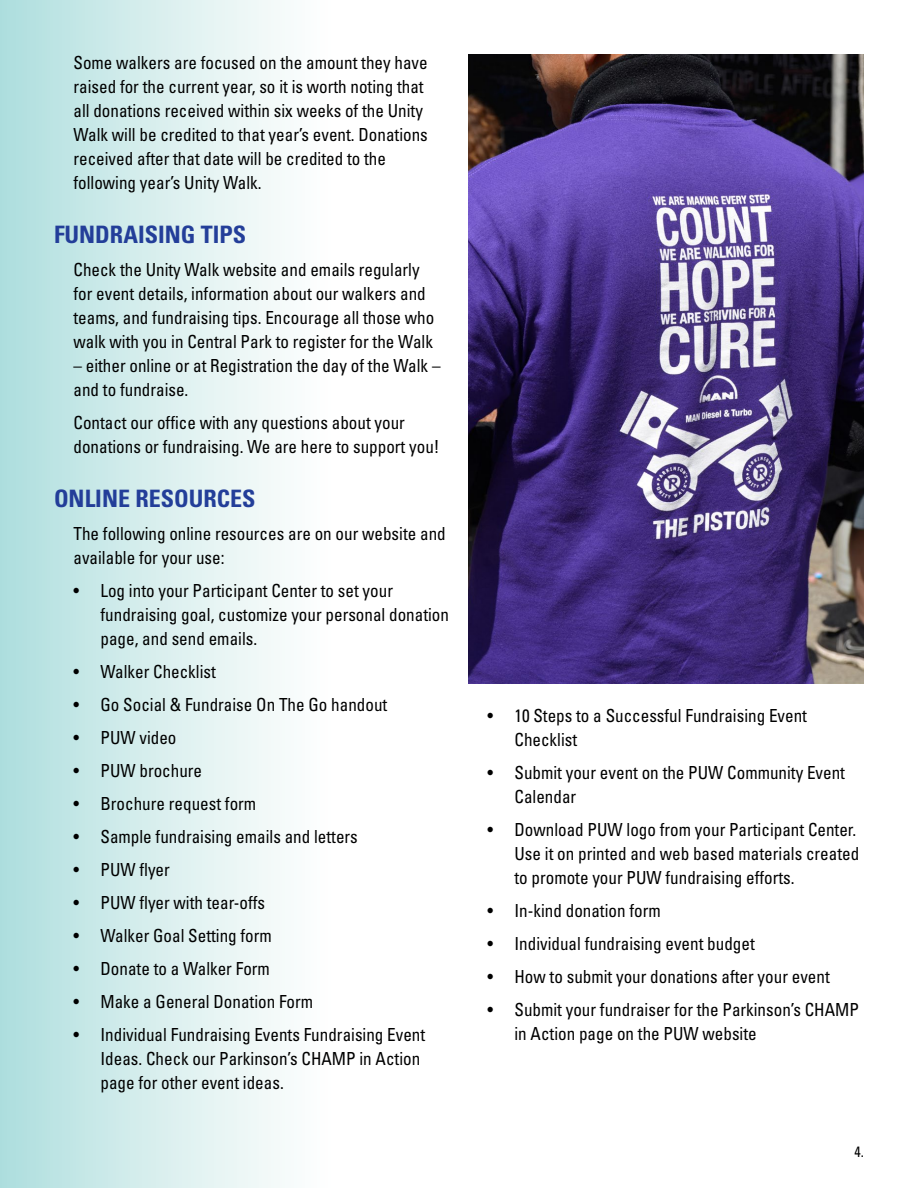
<style>
.page{position:relative;width:918px;height:1188px;background:#fff}
.page>*{position:absolute;margin:0;border:0;box-sizing:border-box;transform-origin:0 0}
.t1{font:700 condensed 24px "Univers";color:#233e99}
.t2{font:condensed 18px/24px "Univers";color:#000;scale:.95 1}
.t3{font:condensed 15px "Univers";color:#000;scale:.95 1}
</style>
<div class="page">
<svg style="left:0;top:0;width:280px;height:1188px"></svg>
<img style="left:468px;top:54px;width:396px;height:630px">
<p class="t2" style="left:74px;top:50px;width:375px">Some walkers are focused on the amount they have raised for the current year, so it is worth noting that all donations received within six weeks of the Unity Walk will be credited to that year’s event. Donations received after that date will be credited to the following year’s Unity Walk.</p>
<h1 class="t1" style="left:54px;top:219px;width:194px">FUNDRAISING TIPS</h1>
<p class="t2" style="left:74px;top:257px;width:381px">Check the Unity Walk website and emails regularly for event details, information about our walkers and teams, and fundraising tips. Encourage all those who walk with you in Central Park to register for the Walk</p>
<p class="t2" style="left:74px;top:353px;width:388px">– either online or at Registration the day of the Walk – and to fundraise.</p>
<p class="t2" style="left:74px;top:410px;width:387px">Contact our office with any questions about your donations or fundraising. We are here to support you!</p>
<h1 class="t1" style="left:54px;top:483px;width:203px">ONLINE RESOURCES</h1>
<p class="t2" style="left:74px;top:521px;width:393px">The following online resources are on our website and available for your use:</p>
<p class="t2" style="left:101px;top:578px;width:368px;text-indent:-27px">• Log into your Participant Center to set your fundraising goal, customize your personal donation page, and send emails.</p>
<p class="t2" style="left:74px;top:659px;width:151px">• Walker Checklist</p>
<p class="t2" style="left:74px;top:692px;width:332px">• Go Social &amp; Fundraise On The Go handout</p>
<p class="t2" style="left:74px;top:725px;width:110px">• PUW video</p>
<p class="t2" style="left:74px;top:758px;width:137px">• PUW brochure</p>
<p class="t2" style="left:74px;top:791px;width:194px">• Brochure request form</p>
<p class="t2" style="left:74px;top:824px;width:301px">• Sample fundraising emails and letters</p>
<p class="t2" style="left:74px;top:857px;width:103px">• PUW flyer</p>
<p class="t2" style="left:74px;top:890px;width:203px">• PUW flyer with tear-offs</p>
<p class="t2" style="left:74px;top:923px;width:210px">• Walker Goal Setting form</p>
<p class="t2" style="left:74px;top:956px;width:208px">• Donate to a Walker Form</p>
<p class="t2" style="left:74px;top:989px;width:254px">• Make a General Donation Form</p>
<p class="t2" style="left:101px;top:1022px;width:343px;text-indent:-27px">• Individual Fundraising Events Fundraising Event<br>Ideas. Check our Parkinson’s CHAMP in Action page for other event ideas.</p>
<p class="t2" style="left:515px;top:703px;width:309px;text-indent:-27px">• 10 Steps to a Successful Fundraising Event<br>Checklist</p>
<p class="t2" style="left:515px;top:760px;width:349px;text-indent:-27px">• Submit your event on the PUW Community Event<br>Calendar</p>
<p class="t2" style="left:515px;top:817px;width:364px;text-indent:-27px">• Download PUW logo from your Participant Center.<br>Use it on printed and web based materials created to promote your PUW fundraising efforts.</p>
<p class="t2" style="left:488px;top:898px;width:184px">• In-kind donation form</p>
<p class="t2" style="left:488px;top:931px;width:283px">• Individual fundraising event budget</p>
<p class="t2" style="left:488px;top:964px;width:362px">• How to submit your donations after your event</p>
<p class="t2" style="left:515px;top:997px;width:364px;text-indent:-27px">• Submit your fundraiser for the Parkinson’s CHAMP in Action page on the PUW website</p>
<p class="t3" style="left:855px;top:1142px;width:11px">4.</p>
</div>
